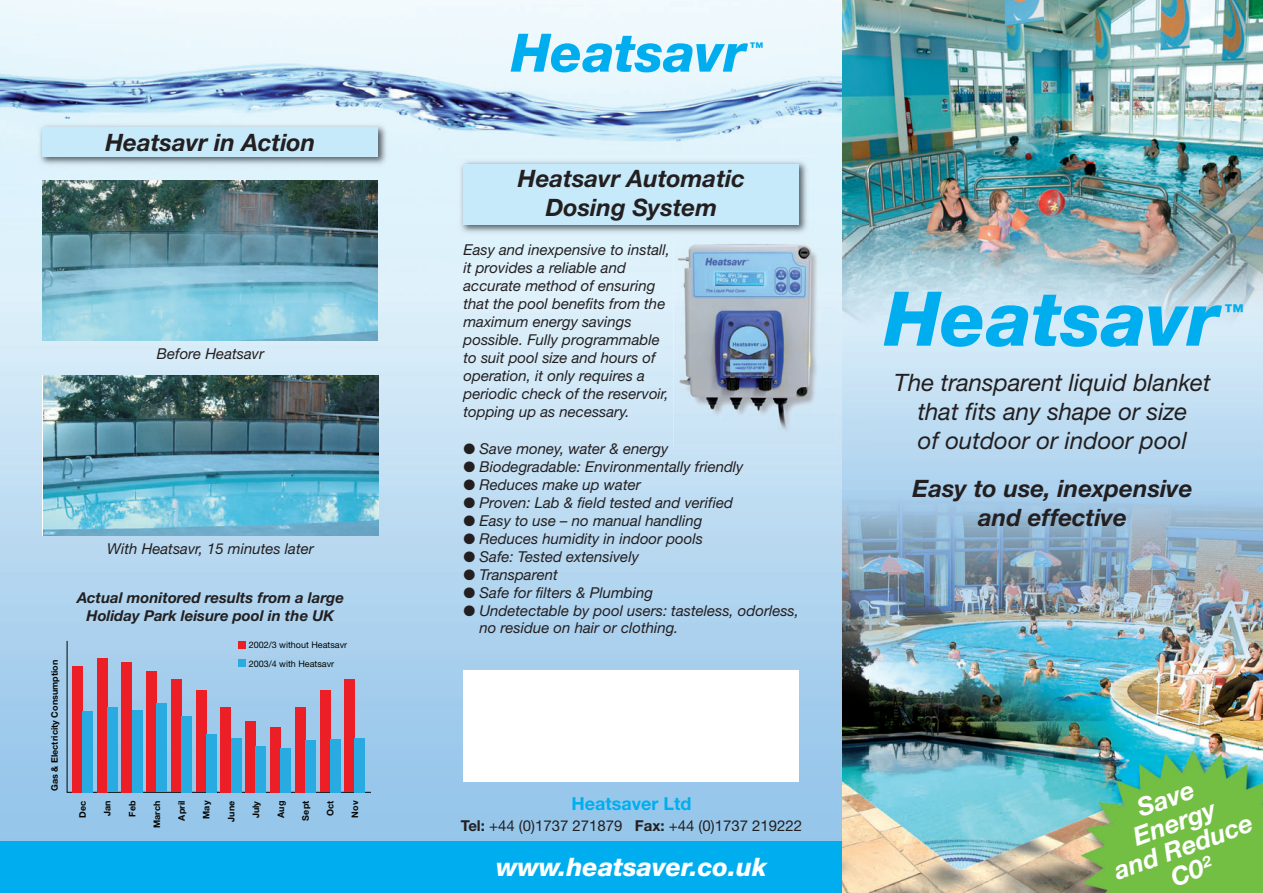
<style>
.page{position:relative;width:1263px;height:893px;background:#fff}
.page>*{position:absolute;margin:0;border:0;box-sizing:border-box;transform-origin:0 0}
.t1{font:italic 800 75.6px "Helvetica Neue";color:#00aeef}
.t2{font:italic 800 52.95px "Helvetica Neue";color:#00aeef}
.t3{font:italic 700 25.5px/25.5px "Helvetica Neue";color:#fff;text-align:center}
.t4{font:italic 800 25.5px "Helvetica Neue";color:#fff}
.t5{font:italic 700 24px/28.8px "Helvetica Neue";color:#231f20;text-align:center}
.t6{font:italic 24px/28.8px "Helvetica Neue";color:#231f20;text-align:center}
.t7{font:italic 800 19.2px "Helvetica Neue";color:#00aeef}
.t8{font:700 18px "Helvetica Neue";color:#00aeef}
.t9{font:italic 15px/18px "Helvetica Neue";color:#231f20}
.t10{font:italic 700 15px/18px "Helvetica Neue";color:#231f20;text-align:center}
.t11{font:15px "Helvetica Neue";color:#231f20}
.t12{font:italic 800 13.5px "Helvetica Neue";color:#00aeef}
.t13{font:700 9px "Helvetica Neue";color:#040503}
.t14{font:9px/18.3px "Helvetica Neue";color:#040503}
.s1{font-weight:700}
</style>
<div class="page">
<img style="left:0;top:0;width:1263px;height:893px">
<div style="left:0;top:842px;width:868px;height:51px;background:#00aeef"></div>
<img style="left:842px;top:0;width:26px;height:893px">
<img style="left:35px;top:120px;width:357px;height:51px">
<div style="left:43px;top:128px;width:335px;height:29px;background:#c6eafa"></div>
<img style="left:456px;top:156px;width:357px;height:83px">
<div style="left:463px;top:164px;width:336px;height:61px;background:#c6eafa"></div>
<div style="left:463px;top:671px;width:336px;height:111px;background:#fff"></div>
<img style="left:43px;top:180px;width:334px;height:160px">
<img style="left:43px;top:375px;width:335px;height:161px">
<img style="left:674px;top:237px;width:162px;height:210px">
<img style="left:674px;top:237px;width:139px;height:2px">
<svg style="left:67px;top:641px;width:304px;height:152px;background:#a0c5e4"></svg>
<div style="left:72px;top:666px;width:10px;height:126px;background:#ed1f26"></div>
<div style="left:82px;top:711px;width:10px;height:81px;background:#29aae1"></div>
<div style="left:97px;top:658px;width:10px;height:134px;background:#ed1f26"></div>
<div style="left:107px;top:707px;width:10px;height:85px;background:#29aae1"></div>
<div style="left:122px;top:662px;width:10px;height:130px;background:#ed1f26"></div>
<div style="left:132px;top:710px;width:10px;height:82px;background:#29aae1"></div>
<div style="left:147px;top:671px;width:10px;height:121px;background:#ed1f26"></div>
<div style="left:157px;top:703px;width:10px;height:89px;background:#29aae1"></div>
<div style="left:171px;top:679px;width:10px;height:113px;background:#ed1f26"></div>
<div style="left:182px;top:716px;width:10px;height:76px;background:#29aae1"></div>
<div style="left:196px;top:690px;width:10px;height:102px;background:#ed1f26"></div>
<div style="left:206px;top:734px;width:10px;height:58px;background:#29aae1"></div>
<div style="left:221px;top:707px;width:10px;height:85px;background:#ed1f26"></div>
<div style="left:231px;top:738px;width:10px;height:54px;background:#29aae1"></div>
<div style="left:246px;top:721px;width:10px;height:71px;background:#ed1f26"></div>
<div style="left:256px;top:746px;width:10px;height:46px;background:#29aae1"></div>
<div style="left:270px;top:727px;width:11px;height:65px;background:#ed1f26"></div>
<div style="left:281px;top:748px;width:10px;height:44px;background:#29aae1"></div>
<div style="left:295px;top:707px;width:10px;height:85px;background:#ed1f26"></div>
<div style="left:305px;top:740px;width:10px;height:52px;background:#29aae1"></div>
<div style="left:320px;top:690px;width:10px;height:102px;background:#ed1f26"></div>
<div style="left:330px;top:739px;width:10px;height:53px;background:#29aae1"></div>
<div style="left:345px;top:679px;width:10px;height:113px;background:#ed1f26"></div>
<div style="left:355px;top:738px;width:10px;height:54px;background:#29aae1"></div>
<div style="left:238px;top:641px;width:8px;height:8px;background:#ed1f26"></div>
<div style="left:238px;top:660px;width:8px;height:7px;background:#29aae1"></div>
<h3 class="t5" style="left:105px;top:130px;width:211px">Heatsavr in Action</h3>
<p class="t9" style="left:157px;top:346px;width:109px">Before Heatsavr</p>
<p class="t13" style="left:51px;top:791px;width:133px;rotate:-90deg">Gas &amp; Electricity Consumption</p>
<p class="t9" style="left:107px;top:541px;width:208px">With Heatsavr, 15 minutes later</p>
<p class="t10" style="left:77px;top:590px;width:268px">Actual monitored results from a large<br>Holiday Park leisure pool in the UK</p>
<p class="t14" style="left:249px;top:637px;width:100px">2002/3 without Heatsavr<br>2003/4 with Heatsavr</p>
<p class="t13" style="left:79px;top:818px;width:19px;rotate:-90deg">Dec</p>
<p class="t13" style="left:104px;top:816px;width:17px;rotate:-90deg">Jan</p>
<p class="t13" style="left:129px;top:817px;width:18px;rotate:-90deg">Feb</p>
<p class="t13" style="left:154px;top:828px;width:29px;rotate:-90deg">March</p>
<p class="t13" style="left:178px;top:820px;width:21px;rotate:-90deg">April</p>
<p class="t13" style="left:203px;top:819px;width:20px;rotate:-90deg">May</p>
<p class="t13" style="left:228px;top:822px;width:22px;rotate:-90deg">June</p>
<p class="t13" style="left:253px;top:818px;width:19px;rotate:-90deg">July</p>
<p class="t13" style="left:278px;top:818px;width:19px;rotate:-90deg">Aug</p>
<p class="t13" style="left:302px;top:820px;width:21px;rotate:-90deg">Sept</p>
<p class="t13" style="left:327px;top:816px;width:17px;rotate:-90deg">Oct</p>
<p class="t13" style="left:352px;top:818px;width:18px;rotate:-90deg">Nov</p>
<h2 class="t2" style="left:511px;top:34px;width:236px">Heatsavr</h2>
<p class="t12" style="left:750px;top:43px;width:15px">™</p>
<h3 class="t5" style="left:518px;top:166px;width:228px">Heatsavr Automatic<br>Dosing System</h3>
<p class="t9" style="left:463px;top:243px;width:208px">Easy and inexpensive to install, it provides a reliable and accurate method of ensuring that the pool benefits from the maximum energy savings possible. Fully programmable to suit pool size and hours of operation, it only requires a periodic check of the reservoir, topping up as necessary.</p>
<p class="t9" style="left:463px;top:441px;width:206px">● Save money, water &amp; energy</p>
<p class="t9" style="left:463px;top:459px;width:281px">● Biodegradable: Environmentally friendly</p>
<p class="t9" style="left:463px;top:477px;width:179px">● Reduces make up water</p>
<p class="t9" style="left:463px;top:495px;width:271px">● Proven: Lab &amp; field tested and verified</p>
<p class="t9" style="left:463px;top:513px;width:240px">● Easy to use – no manual handling</p>
<p class="t9" style="left:463px;top:531px;width:241px">● Reduces humidity in indoor pools</p>
<p class="t9" style="left:463px;top:549px;width:177px">● Safe: Tested extensively</p>
<p class="t9" style="left:463px;top:567px;width:96px">● Transparent</p>
<p class="t9" style="left:463px;top:585px;width:191px">● Safe for filters &amp; Plumbing</p>
<p class="t9" style="left:479px;top:604px;width:321px;line-height:17.2px;text-indent:-16px">● Undetectable by pool users: tasteless, odorless, no residue on hair or clothing.</p>
<p class="t8" style="left:571px;top:797px;width:122px">Heatsaver Ltd</p>
<p class="t11" style="left:461px;top:820px;width:343px"><span class="s1">Tel:</span> +44 (0)1737 271879 <span class="s1">Fax:</span> +44 (0)1737 219222</p>
<h3 class="t4" style="left:496px;top:857px;width:272px">www.heatsaver.co.uk</h3>
<h1 class="t1" style="left:884px;top:292px;width:336px">Heatsavr</h1>
<p class="t7" style="left:1224px;top:304px;width:21px">™</p>
<h3 class="t6" style="left:894px;top:371px;width:318px">The transparent liquid blanket that fits any shape or size<br>of outdoor or indoor pool</h3>
<h3 class="t5" style="left:912px;top:476px;width:282px">Easy to use, inexpensive and effective</h3>
<h3 class="t3" style="left:1094px;top:814px;width:147px;rotate:-20deg">Save<br>Energy<br>and Reduce<br>C0<sup>2</sup></h3>
</div>
